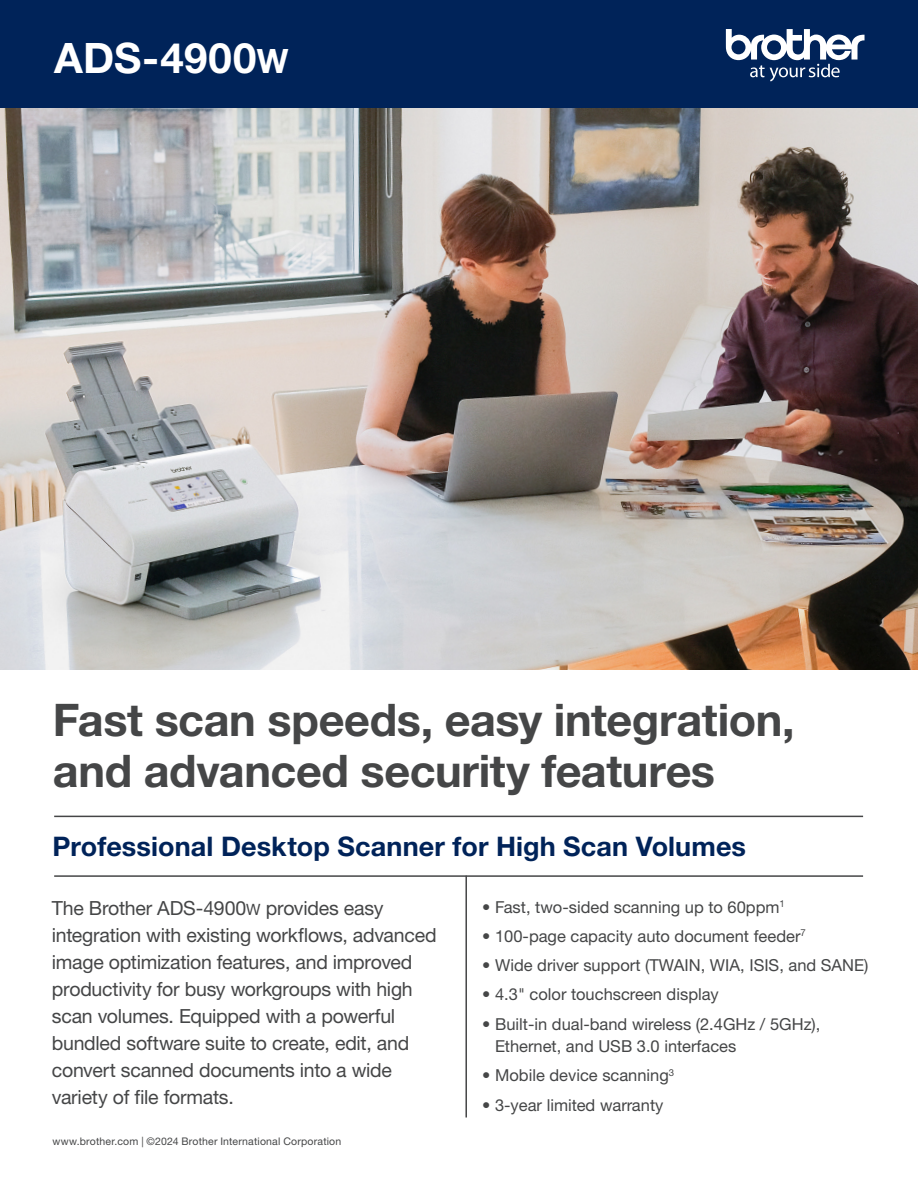
<style>
.page{position:relative;width:918px;height:1188px;background:#fff}
.page>*{position:absolute;margin:0;border:0;box-sizing:border-box;transform-origin:0 0}
.t1{font:700 45px/51px "Helvetica Neue LTW1 G";letter-spacing:-.01em;color:#454647}
.t2{font:42px "Helvetica Neue LTW1 G Bd SC800";letter-spacing:.01em;color:#fff}
.t3{font:700 27px "Helvetica Neue LTW1 G";letter-spacing:.005em;color:#002359}
.t4{font:19.5px/27px "Helvetica Neue LTW1 G";letter-spacing:-.015em;color:#454647}
.t5{font:16.5px/22.5px "Helvetica Neue LTW1 G";color:#454647}
.t6{font:10.5px "Helvetica Neue LTW1 G";letter-spacing:.015em;color:#454647}
.s1{font-size:33.6px}
.s2{font-family:"Helvetica Neue LTW1 G Roman SC800";font-size:15.6px}
</style>
<div class="page">
<img style="left:0;top:108px;width:918px;height:562px">
<div style="left:0;top:0;width:918px;height:108px;background:#002359"></div>
<hr style="left:54px;top:875px;width:809px;height:2px;background:#454647">
<hr style="left:54px;top:816px;width:809px;height:1px;background:#454647">
<hr style="left:465px;top:876px;width:2px;height:242px;background:#454647">
<svg style="left:726px;top:29px;width:139px;height:52px"></svg>
<p class="t2" style="left:54px;top:32px;width:236px">ADS-4900<span class="s1">w</span></p>
<p class="t1" style="left:53px;top:695px;width:743px">Fast scan speeds, easy integration, and advanced security features</p>
<p class="t3" style="left:52px;top:830px;width:695px">Professional Desktop Scanner for High Scan Volumes</p>
<p class="t4" style="left:52px;top:894px;width:386px">The Brother ADS-4900<span class="s2">w</span> provides easy integration with existing workflows, advanced image optimization features, and improved productivity for busy workgroups with high scan volumes. Equipped with a powerful bundled software suite to create, edit, and convert scanned documents into a wide variety of file formats.</p>
<p class="t5" style="left:482px;top:895px;width:304px">• Fast, two-sided scanning up to 60ppm<sup>1</sup></p>
<p class="t5" style="left:482px;top:925px;width:325px">• 100-page capacity auto document feeder<sup>7</sup></p>
<p class="t5" style="left:482px;top:954px;width:388px">• Wide driver support (TWAIN, WIA, ISIS, and SANE)</p>
<p class="t5" style="left:482px;top:983px;width:238px">• 4.3" color touchscreen display</p>
<p class="t5" style="left:495px;top:1012px;width:327px;text-indent:-13px">• Built-in dual-band wireless (2.4GHz / 5GHz),<br>Ethernet, and USB 3.0 interfaces</p>
<p class="t5" style="left:482px;top:1064px;width:194px">• Mobile device scanning<sup>3</sup></p>
<p class="t5" style="left:482px;top:1093px;width:183px">• 3-year limited warranty</p>
<p class="t6" style="left:52px;top:1135px;width:290px">www.brother.com | ©2024 Brother International Corporation</p>
</div>
